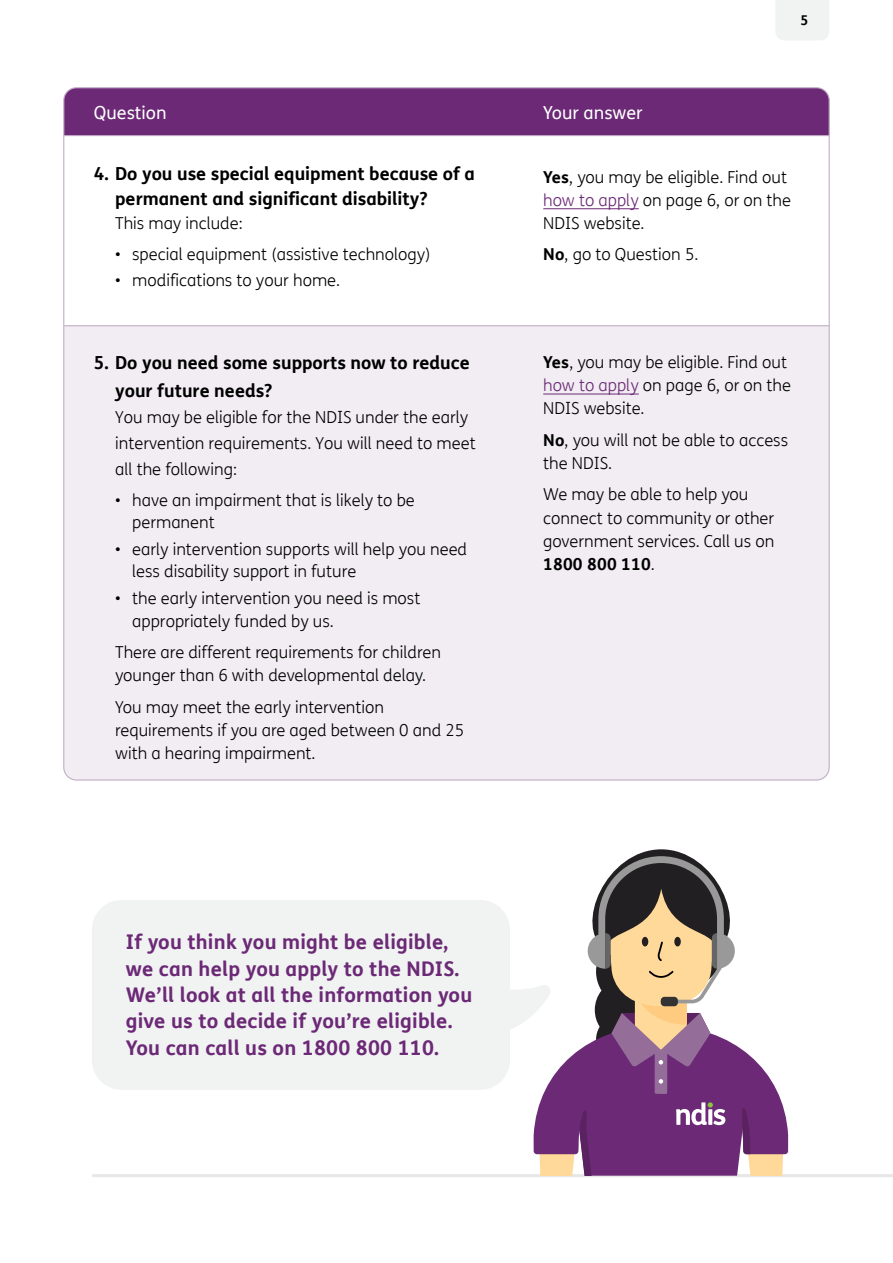
<style>
.page{position:relative;width:893px;height:1263px;background:#fff}
.page>*{position:absolute;margin:0;border:0;box-sizing:border-box;transform-origin:0 0}
.t1{font:700 20.25px/26.2px "FS Me Pro";letter-spacing:.01em;color:#6b2976}
.t2{font:700 18px/25.2px "FS Me Pro";color:#000}
.t3{font:18px "FS Me Pro";color:#fff}
.t4{font:300 16.5px/23.1px "FS Me Pro";color:#000}
.t5{font:700 13.5px "FS Me Pro";color:#000}
.s1{font-style:inherit}
.s2{font-weight:700}
.s3{color:#6b2976}
</style>
<div class="page">
<div style="left:776px;top:0;width:53px;height:40px;background:#f1f2f2"></div>
<hr style="left:93px;top:1174px;width:800px;height:3px;background:#e6e7e8">
<div style="left:65px;top:89px;width:763px;height:46px;background:#6b2976"></div>
<div style="left:64px;top:326px;width:765px;height:454px;background:#f1edf2"></div>
<hr style="left:64px;top:88px;width:1px;height:47px;background:#6b2976">
<hr style="left:64px;top:88px;width:449px;height:1px;background:#6b2976">
<hr style="left:64px;top:135px;width:449px;height:1px;background:#c2adc6">
<hr style="left:513px;top:88px;width:316px;height:1px;background:#6b2976">
<hr style="left:829px;top:88px;width:1px;height:47px;background:#6b2976">
<hr style="left:513px;top:135px;width:316px;height:1px;background:#c2adc6">
<hr style="left:64px;top:325px;width:449px;height:1px;background:#c2adc6">
<hr style="left:513px;top:325px;width:316px;height:1px;background:#c2adc6">
<hr style="left:543px;top:208px;width:96px;height:1px;background:#6b2976">
<hr style="left:543px;top:394px;width:96px;height:1px;background:#6b2976">
<div style="left:92px;top:900px;width:418px;height:190px;background:#f1f2f2;border-radius:30px"></div>
<svg style="left:510px;top:849px;width:279px;height:327px"></svg>
<p class="t5" style="left:800px;top:15px;width:9px">5</p>
<p class="t3" style="left:94px;top:100px;width:74px">Question</p>
<p class="t3" style="left:543px;top:100px;width:101px">Your answer</p>
<p class="t2" style="left:115px;top:162px;width:361px;text-indent:-21px"><span class="s1">4.</span> Do you use special equipment because of a permanent and significant disability?</p>
<p class="t4" style="left:115px;top:211px;width:129px">This may include:</p>
<p class="t4" style="left:115px;top:244px;width:317px">• special equipment (assistive technology)</p>
<p class="t4" style="left:115px;top:270px;width:226px">• modifications to your home.</p>
<p class="t2" style="left:115px;top:350px;width:356px;line-height:27.9px;text-indent:-21px"><span class="s1">5.</span> Do you need some supports now to reduce your future needs?</p>
<p class="t4" style="left:115px;top:406px;width:362px;line-height:25.7px">You may be eligible for the NDIS under the early intervention requirements. You will need to meet all the following:</p>
<p class="t4" style="left:132px;top:490px;width:284px;line-height:22.5px;text-indent:-17px">• have an impairment that is likely to be permanent</p>
<p class="t4" style="left:132px;top:539px;width:337px;line-height:22.5px;text-indent:-17px">• early intervention supports will help you need less disability support in future</p>
<p class="t4" style="left:132px;top:588px;width:290px;line-height:22.5px;text-indent:-17px">• the early intervention you need is most appropriately funded by us.</p>
<p class="t4" style="left:115px;top:642px;width:327px">There are different requirements for children younger than 6 with developmental delay.</p>
<p class="t4" style="left:115px;top:696px;width:351px">You may meet the early intervention requirements if you are aged between 0 and 25 with a hearing impairment.</p>
<p class="t4" style="left:543px;top:167px;width:249px"><span class="s2">Yes</span>, you may be eligible. Find out <span class="s3">how to apply</span> on page 6, or on the<br>NDIS website.</p>
<p class="t4" style="left:543px;top:244px;width:157px"><span class="s2">No</span>, go to Question 5.</p>
<p class="t4" style="left:543px;top:352px;width:249px"><span class="s2">Yes</span>, you may be eligible. Find out <span class="s3">how to apply</span> on page 6, or on the<br>NDIS website.</p>
<p class="t4" style="left:543px;top:430px;width:246px"><span class="s2">No</span>, you will not be able to access the NDIS.</p>
<p class="t4" style="left:543px;top:484px;width:233px">We may be able to help you connect to community or other government services. Call us on<br><span class="s2">1800 800 110</span>.</p>
<p class="t1" style="left:126px;top:930px;width:348px">If you think you might be eligible, we can help you apply to the NDIS.<br>We’ll look at all the information you give us to decide if you’re eligible.<br>You can call us on 1800 800 110.</p>
</div>
